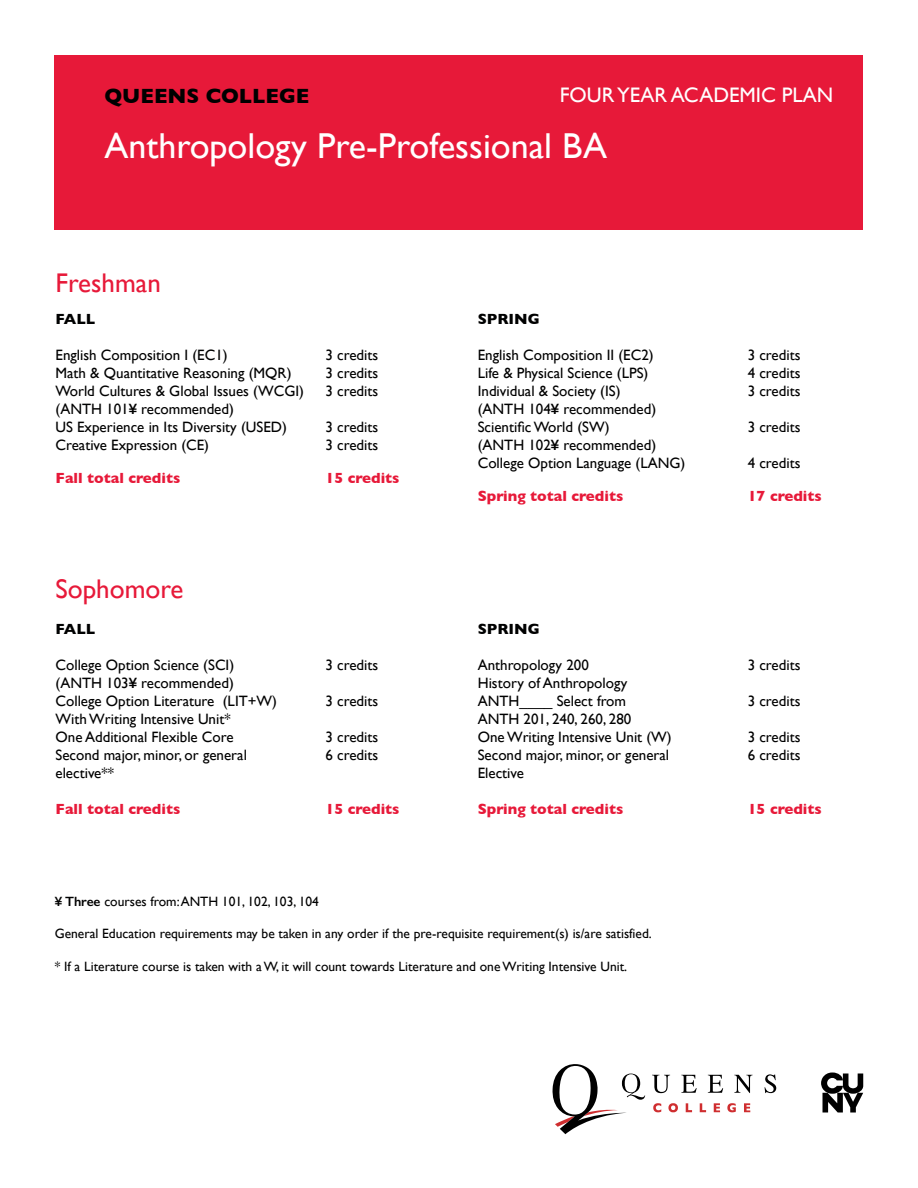
<style>
.page{position:relative;width:918px;height:1188px;background:#fff}
.page>*{position:absolute;margin:0;border:0;box-sizing:border-box;transform-origin:0 0}
.t1{font:36px "Gill Sans";color:#fff}
.t2{font:27px "Gill Sans";color:#e71939}
.t3{font:21px "Gill Sans";color:#fff}
.t4{font:700 21px "Gill Sans";color:#000}
.t5{font:15px/18px "Gill Sans";color:#000101}
.t6{font:700 15px "Gill Sans";color:#e71939}
.t7{font:700 15px "Gill Sans";color:#000101}
.t8{font:13.5px "Gill Sans";color:#000101}
.s1{font-weight:600}
</style>
<div class="page">
<div style="left:55px;top:55px;width:808px;height:175px;background:#e71939"></div>
<svg style="left:653px;top:1103px;width:8px;height:9px"></svg>
<svg style="left:668px;top:1103px;width:10px;height:9px"></svg>
<svg style="left:686px;top:1103px;width:6px;height:9px"></svg>
<svg style="left:700px;top:1103px;width:6px;height:9px"></svg>
<svg style="left:714px;top:1103px;width:6px;height:9px"></svg>
<svg style="left:727px;top:1103px;width:9px;height:9px"></svg>
<svg style="left:744px;top:1103px;width:6px;height:9px"></svg>
<svg style="left:652px;top:1075px;width:18px;height:18px"></svg>
<svg style="left:681px;top:1075px;width:16px;height:18px"></svg>
<svg style="left:708px;top:1075px;width:15px;height:18px"></svg>
<svg style="left:734px;top:1075px;width:19px;height:18px"></svg>
<svg style="left:765px;top:1074px;width:11px;height:19px"></svg>
<svg style="left:552px;top:1064px;width:93px;height:70px"></svg>
<svg style="left:821px;top:1073px;width:42px;height:40px"></svg>
<h3 class="t3" style="left:560px;top:82px;width:275px">FOUR YEAR ACADEMIC PLAN</h3>
<h3 class="t4" style="left:104px;top:79px;width:207px">QUEENS COLLEGE</h3>
<h1 class="t1" style="left:104px;top:125px;width:504px">Anthropology Pre-Professional BA</h1>
<h2 class="t2" style="left:56px;top:267px;width:107px">Freshman</h2>
<p class="t7" style="left:56px;top:307px;width:41px">FALL</p>
<p class="t5" style="left:56px;top:346px;width:174px">English Composition I (EC1)</p>
<p class="t5" style="left:326px;top:346px;width:54px">3 credits</p>
<p class="t5" style="left:56px;top:364px;width:238px">Math &amp; Quantitative Reasoning (MQR)</p>
<p class="t5" style="left:326px;top:364px;width:54px">3 credits</p>
<p class="t5" style="left:56px;top:382px;width:250px">World Cultures &amp; Global Issues (WCGI)</p>
<p class="t5" style="left:326px;top:382px;width:54px">3 credits</p>
<p class="t5" style="left:56px;top:400px;width:233px">(ANTH 101<span class="s1">¥</span> recommended)<br>US Experience in Its Diversity (USED)</p>
<p class="t5" style="left:326px;top:418px;width:54px">3 credits</p>
<p class="t7" style="left:478px;top:307px;width:64px">SPRING</p>
<p class="t5" style="left:478px;top:346px;width:177px">English Composition II (EC2)</p>
<p class="t5" style="left:748px;top:346px;width:54px">3 credits</p>
<p class="t5" style="left:478px;top:364px;width:172px">Life &amp; Physical Science (LPS)</p>
<p class="t5" style="left:748px;top:364px;width:54px">4 credits</p>
<p class="t5" style="left:478px;top:382px;width:144px">Individual &amp; Society (IS)</p>
<p class="t5" style="left:748px;top:382px;width:54px">3 credits</p>
<p class="t5" style="left:478px;top:400px;width:180px">(ANTH 104<span class="s1">¥</span> recommended)<br>Scientific World (SW)</p>
<p class="t5" style="left:748px;top:418px;width:54px">3 credits</p>
<p class="t5" style="left:56px;top:436px;width:155px">Creative Expression (CE)</p>
<p class="t5" style="left:326px;top:436px;width:54px">3 credits</p>
<p class="t6" style="left:56px;top:466px;width:126px">Fall total credits</p>
<p class="t6" style="left:326px;top:466px;width:76px">15 credits</p>
<p class="t5" style="left:478px;top:436px;width:209px">(ANTH 102<span class="s1">¥</span> recommended)<br>College Option Language (LANG)</p>
<p class="t5" style="left:748px;top:454px;width:54px">4 credits</p>
<p class="t6" style="left:478px;top:484px;width:147px">Spring total credits</p>
<p class="t6" style="left:748px;top:484px;width:76px">17 credits</p>
<h2 class="t2" style="left:56px;top:573px;width:129px">Sophomore</h2>
<p class="t7" style="left:56px;top:617px;width:41px">FALL</p>
<p class="t5" style="left:56px;top:655px;width:180px">College Option Science (SCI)</p>
<p class="t5" style="left:326px;top:655px;width:54px">3 credits</p>
<p class="t5" style="left:56px;top:673px;width:223px">(ANTH 103<span class="s1">¥</span> recommended)<br>College Option Literature (LIT+W)</p>
<p class="t5" style="left:326px;top:691px;width:54px">3 credits</p>
<p class="t7" style="left:478px;top:617px;width:64px">SPRING</p>
<p class="t5" style="left:478px;top:655px;width:113px">Anthropology 200</p>
<p class="t5" style="left:748px;top:655px;width:54px">3 credits</p>
<p class="t5" style="left:478px;top:673px;width:151px">History of Anthropology<br>ANTH____ Select from</p>
<p class="t5" style="left:748px;top:691px;width:54px">3 credits</p>
<p class="t5" style="left:56px;top:709px;width:180px">With Writing Intensive Unit*<br>One Additional Flexible Core</p>
<p class="t5" style="left:326px;top:727px;width:54px">3 credits</p>
<p class="t5" style="left:478px;top:709px;width:196px">ANTH 201, 240, 260, 280<br>One Writing Intensive Unit (W)</p>
<p class="t5" style="left:748px;top:727px;width:54px">3 credits</p>
<p class="t5" style="left:56px;top:745px;width:193px">Second major, minor, or general</p>
<p class="t5" style="left:326px;top:745px;width:54px">6 credits</p>
<p class="t5" style="left:56px;top:763px;width:60px">elective**</p>
<p class="t6" style="left:56px;top:797px;width:126px">Fall total credits</p>
<p class="t6" style="left:326px;top:797px;width:76px">15 credits</p>
<p class="t5" style="left:478px;top:745px;width:193px">Second major, minor, or general</p>
<p class="t5" style="left:748px;top:745px;width:54px">6 credits</p>
<p class="t5" style="left:478px;top:763px;width:48px">Elective</p>
<p class="t6" style="left:478px;top:797px;width:147px">Spring total credits</p>
<p class="t6" style="left:748px;top:797px;width:76px">15 credits</p>
<p class="t8" style="left:55px;top:894px;width:266px"><span class="s1">¥ Three</span> courses from: ANTH 101, 102, 103, 104</p>
<p class="t8" style="left:55px;top:926px;width:599px">General Education requirements may be taken in any order if the pre-requisite requirement(s) is/are satisfied.</p>
<p class="t8" style="left:55px;top:958px;width:574px">* If a Literature course is taken with a W, it will count towards Literature and one Writing Intensive Unit.</p>
</div>
